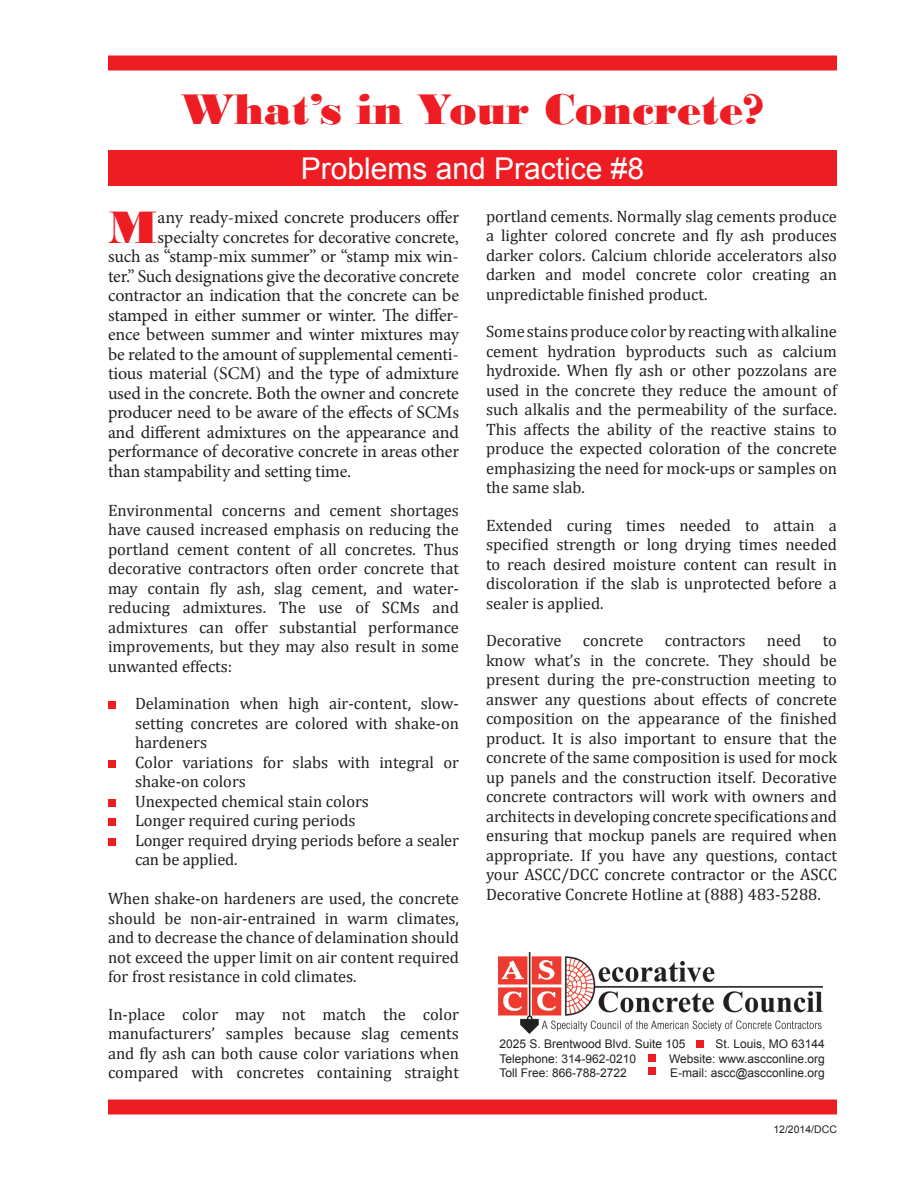
<style>
.page{position:relative;width:918px;height:1188px;background:#fff}
.page>*{position:absolute;margin:0;border:0;box-sizing:border-box;transform-origin:0 0}
.t1{font:47.85px "Bodoni MT Black";color:#ee1d23}
.t2{font:45px "Bodoni MT Black";color:#ee1d23}
.t3{font:30px "Arial";color:#fff}
.t4{font:18px "Minion Pro";letter-spacing:-.01em;color:#231f20}
.Bulleted_paragraphis{font:16.5px/19.5px "Cambria";color:#231f20;text-align:justify}
.t5{font:12px "Arial";color:#231f20}
.t6{font:10.5px "Arial";color:#231f20}
</style>
<div class="page">
<div style="left:108px;top:701px;width:8px;height:8px;background:#ee1d23"></div>
<div style="left:108px;top:760px;width:8px;height:8px;background:#ee1d23"></div>
<div style="left:108px;top:799px;width:8px;height:8px;background:#ee1d23"></div>
<div style="left:108px;top:818px;width:8px;height:8px;background:#ee1d23"></div>
<div style="left:108px;top:838px;width:8px;height:8px;background:#ee1d23"></div>
<div style="left:108px;top:56px;width:729px;height:14px;background:#ee1d23"></div>
<div style="left:108px;top:1100px;width:729px;height:14px;background:#ee1d23"></div>
<div style="left:108px;top:151px;width:729px;height:35px;background:#ee1d23"></div>
<div style="left:696px;top:1040px;width:8px;height:8px;background:#ee1d23"></div>
<img style="left:499px;top:952px;width:324px;height:81px">
<div style="left:648px;top:1054px;width:8px;height:8px;background:#ee1d23"></div>
<div style="left:648px;top:1067px;width:8px;height:8px;background:#ee1d23"></div>
<p class="t2" style="left:181px;top:83px;width:584px">What’s in Your Concrete?</p>
<p class="t3" style="left:301px;top:149px;width:345px">Problems and Practice #8</p>
<p class="t1" style="left:108px;top:199px;width:51px">M</p>
<p class="t4" style="left:158px;top:205px;width:303px">any ready-mixed concrete producers offer</p>
<p class="t4" style="left:158px;top:225px;width:303px">specialty concretes for decorative concrete,</p>
<p class="t4" style="left:108px;top:244px;width:353px">such as “stamp-mix summer” or “stamp mix win-</p>
<p class="t4" style="left:108px;top:264px;width:353px">ter.” Such designations give the decorative concrete</p>
<p class="t4" style="left:108px;top:283px;width:353px">contractor an indication that the concrete can be</p>
<p class="t4" style="left:108px;top:303px;width:353px">stamped in either summer or winter. The differ-</p>
<p class="t4" style="left:108px;top:322px;width:353px">ence between summer and winter mixtures may</p>
<p class="t4" style="left:108px;top:342px;width:353px">be related to the amount of supplemental cementi-</p>
<p class="t4" style="left:108px;top:361px;width:352px">tious material (SCM) and the type of admixture</p>
<p class="t4" style="left:108px;top:381px;width:352px">used in the concrete. Both the owner and concrete</p>
<p class="t4" style="left:108px;top:400px;width:353px">producer need to be aware of the effects of SCMs</p>
<p class="t4" style="left:108px;top:420px;width:352px">and different admixtures on the appearance and</p>
<p class="t4" style="left:108px;top:439px;width:353px">performance of decorative concrete in areas other</p>
<p class="t4" style="left:108px;top:459px;width:245px">than stampability and setting time.</p>
<p class="Bulleted_paragraphis" style="left:108px;top:500px;width:353px">Environmental concerns and cement shortages have caused increased emphasis on reducing the portland cement content of all concretes. Thus decorative contractors often order concrete that may contain fly ash, slag cement, and water&shy;reducing admixtures. The use of SCMs and admixtures can offer substantial performance improvements, but they may also result in some unwanted effects:</p>
<p class="Bulleted_paragraphis" style="left:135px;top:694px;width:326px">Delamination when high air-content, slow&shy;setting concretes are colored with shake-on hardeners</p>
<p class="Bulleted_paragraphis" style="left:135px;top:752px;width:325px">Color variations for slabs with integral or shake-on colors</p>
<p class="Bulleted_paragraphis" style="left:135px;top:791px;width:236px">Unexpected chemical stain colors</p>
<p class="Bulleted_paragraphis" style="left:135px;top:811px;width:222px">Longer required curing periods</p>
<p class="Bulleted_paragraphis" style="left:135px;top:830px;width:326px">Longer required drying periods before a sealer can be applied.</p>
<p class="Bulleted_paragraphis" style="left:108px;top:889px;width:353px">When shake-on hardeners are used, the concrete should be non-air-entrained in warm climates, and to decrease the chance of delamination should not exceed the upper limit on air content required for frost resistance in cold climates.</p>
<p class="Bulleted_paragraphis" style="left:108px;top:1004px;width:353px">In-place color may not match the color manufacturers’ samples because slag cements and fly ash can both cause color variations when compared with concretes containing straight</p>
<p class="Bulleted_paragraphis" style="left:486px;top:206px;width:353px">portland cements. Normally slag cements produce a lighter colored concrete and fly ash produces darker colors. Calcium chloride accelerators also darken and model concrete color creating an unpredictable finished product.</p>
<p class="Bulleted_paragraphis" style="left:486px;top:322px;width:353px">Some stains produce color by reacting with alkaline cement hydration byproducts such as calcium hydroxide. When fly ash or other pozzolans are used in the concrete they reduce the amount of such alkalis and the permeability of the surface.<br>This affects the ability of the reactive stains to produce the expected coloration of the concrete emphasizing the need for mock-ups or samples on the same slab.</p>
<p class="Bulleted_paragraphis" style="left:486px;top:515px;width:353px">Extended curing times needed to attain a specified strength or long drying times needed to reach desired moisture content can result in discoloration if the slab is unprotected before a sealer is applied.</p>
<p class="Bulleted_paragraphis" style="left:486px;top:631px;width:77px">Decorative</p>
<p class="Bulleted_paragraphis" style="left:583px;top:631px;width:62px">concrete</p>
<p class="Bulleted_paragraphis" style="left:665px;top:631px;width:82px">contractors</p>
<p class="Bulleted_paragraphis" style="left:767px;top:631px;width:36px">need</p>
<p class="Bulleted_paragraphis" style="left:486px;top:631px;width:353px;text-indent:337px">to know what’s in the concrete. They should be present during the pre-construction meeting to answer any questions about effects of concrete composition on the appearance of the finished product. It is also important to ensure that the concrete of the same composition is used for mock up panels and the construction itself. Decorative concrete contractors will work with owners and architects in developing concrete specifications and ensuring that mockup panels are required when appropriate. If you have any questions, contact your ASCC/DCC concrete contractor or the ASCC Decorative Concrete Hotline at (888) 483-5288.</p>
<p class="t5" style="left:500px;top:1036px;width:188px">2025 S. Brentwood Blvd. Suite 105</p>
<p class="t5" style="left:716px;top:1036px;width:111px">St. Louis, MO 63144</p>
<p class="t5" style="left:500px;top:1051px;width:138px">Telephone: 314-962-0210</p>
<p class="t5" style="left:669px;top:1051px;width:157px">Website: www.ascconline.org</p>
<p class="t5" style="left:500px;top:1065px;width:129px">Toll Free: 866-788-2722</p>
<p class="t5" style="left:670px;top:1065px;width:156px">E-mail: ascc@ascconline.org</p>
<p class="t6" style="left:773px;top:1123px;width:65px">12/2014/DCC</p>
</div>
